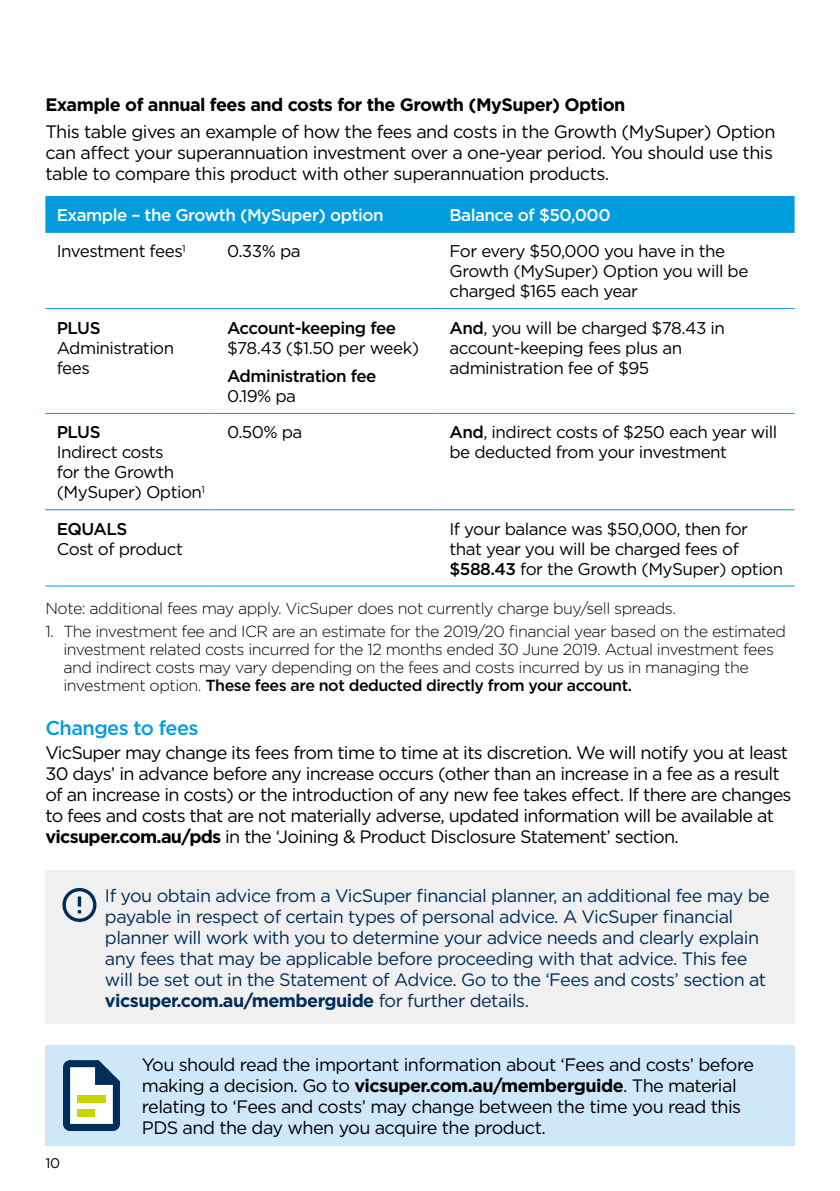
<style>
.page{position:relative;width:840px;height:1191px;background:#fff}
.page>*{position:absolute;margin:0;border:0;box-sizing:border-box;transform-origin:0 0}
.t1{font:500 20px "Gotham";letter-spacing:-.03em;color:#009cde}
.t2{font:18px/21px "Gotham";letter-spacing:-.04em;color:#000}
.t3{font:18px/21px "Gotham";letter-spacing:-.03em;color:#002d59}
.t4{font:700 18px "Gotham";letter-spacing:-.03em;color:#000}
.t5{font:17px/20px "Gotham";letter-spacing:-.03em;color:#000}
.t6{font:500 17px "Gotham";letter-spacing:-.03em;color:#000}
.t7{font:500 17px "Gotham";letter-spacing:-.03em;color:#fff}
.t8{font:300 16px/18px "Gotham";letter-spacing:-.03em;color:#000}
.t9{font:14px "Gotham";color:#000}
.s1{font-weight:500}
.s2{font-weight:700}
</style>
<div class="page">
<div style="left:45px;top:1045px;width:749px;height:100px;background:#cee7f9"></div>
<svg style="left:63px;top:1060px;width:57px;height:71px;background:#889eb0"></svg>
<div style="left:77px;top:1095px;width:29px;height:7px;background:#cad400"></div>
<div style="left:77px;top:1109px;width:18px;height:7px;background:#cad400"></div>
<div style="left:45px;top:196px;width:749px;height:36px;background:#009cde"></div>
<hr style="left:45px;top:232px;width:170px;height:1px;background:#009cde">
<hr style="left:215px;top:232px;width:223px;height:1px;background:#009cde">
<hr style="left:438px;top:232px;width:356px;height:1px;background:#009cde">
<hr style="left:45px;top:308px;width:170px;height:1px;background:#009cde">
<hr style="left:215px;top:308px;width:223px;height:1px;background:#009cde">
<hr style="left:438px;top:308px;width:356px;height:1px;background:#009cde">
<hr style="left:45px;top:413px;width:170px;height:1px;background:#009cde">
<hr style="left:215px;top:413px;width:223px;height:1px;background:#009cde">
<hr style="left:438px;top:413px;width:356px;height:1px;background:#009cde">
<hr style="left:45px;top:509px;width:170px;height:1px;background:#009cde">
<hr style="left:215px;top:509px;width:223px;height:1px;background:#009cde">
<hr style="left:438px;top:509px;width:356px;height:1px;background:#009cde">
<hr style="left:45px;top:585px;width:170px;height:1px;background:#009cde">
<hr style="left:215px;top:585px;width:223px;height:1px;background:#009cde">
<hr style="left:438px;top:585px;width:356px;height:1px;background:#009cde">
<div style="left:45px;top:870px;width:749px;height:154px;background:#f0f0f0"></div>
<svg style="left:62px;top:888px;width:34px;height:34px"></svg>
<p class="t4" style="left:45px;top:92px;width:581px">Example of annual fees and costs for the Growth (MySuper) Option</p>
<p class="t2" style="left:45px;top:120px;width:731px">This table gives an example of how the fees and costs in the Growth (MySuper) Option can affect your superannuation investment over a one-year period. You should use this table to compare this product with other superannuation products.</p>
<p class="t7" style="left:57px;top:204px;width:328px">Example – the Growth (MySuper) option</p>
<p class="t7" style="left:449px;top:204px;width:163px">Balance of $50,000</p>
<p class="t5" style="left:57px;top:241px;width:130px">Investment fees<sup>1</sup></p>
<p class="t5" style="left:227px;top:241px;width:75px">0.33% pa</p>
<p class="t5" style="left:449px;top:241px;width:300px">For every $50,000 you have in the<br>Growth (MySuper) Option you will be charged $165 each year</p>
<p class="t6" style="left:57px;top:316px;width:45px">PLUS</p>
<p class="t5" style="left:57px;top:337px;width:119px">Administration fees</p>
<p class="t5" style="left:449px;top:317px;width:277px"><span class="s1">And</span>, you will be charged $78.43 in account-keeping fees plus an administration fee of $95</p>
<p class="t6" style="left:227px;top:316px;width:170px">Account-keeping fee</p>
<p class="t5" style="left:227px;top:337px;width:193px">$78.43 ($1.50 per week)</p>
<p class="t6" style="left:227px;top:365px;width:151px">Administration fee</p>
<p class="t5" style="left:227px;top:386px;width:71px">0.19% pa</p>
<p class="t6" style="left:57px;top:421px;width:45px">PLUS</p>
<p class="t5" style="left:57px;top:442px;width:150px">Indirect costs<br>for the Growth (MySuper) Option<sup>1</sup></p>
<p class="t5" style="left:227px;top:422px;width:77px">0.50% pa</p>
<p class="t5" style="left:449px;top:422px;width:329px"><span class="s1">And</span>, indirect costs of $250 each year will be deducted from your investment</p>
<p class="t5" style="left:449px;top:518px;width:335px">If your balance was $50,000, then for that year you will be charged fees of <span class="s1">$588.43</span> for the Growth (MySuper) option</p>
<p class="t8" style="left:45px;top:598px;width:632px">Note: additional fees may apply. VicSuper does not currently charge buy/sell spreads.</p>
<p class="t8" style="left:63px;top:622px;width:723px;text-indent:-18px">1. The investment fee and ICR are an estimate for the 2019/20 financial year based on the estimated investment related costs incurred for the 12 months ended 30 June 2019. Actual investment fees and indirect costs may vary depending on the fees and costs incurred by us in managing the investment option. <span class="s1">These fees are not deducted directly from your account.</span></p>
<p class="t1" style="left:45px;top:715px;width:154px">Changes to fees</p>
<p class="t2" style="left:45px;top:741px;width:747px">VicSuper may change its fees from time to time at its discretion. We will notify you at least 30 days’ in advance before any increase occurs (other than an increase in a fee as a result of an increase in costs) or the introduction of any new fee takes effect. If there are changes to fees and costs that are not materially adverse, updated information will be available at <span class="s2">vicsuper.com.au/pds</span> in the ‘Joining &amp; Product Disclosure Statement’ section.</p>
<p class="t6" style="left:57px;top:517px;width:72px">EQUALS</p>
<p class="t5" style="left:57px;top:538px;width:127px">Cost of product</p>
<p class="t3" style="left:105px;top:885px;width:666px">If you obtain advice from a VicSuper financial planner, an additional fee may be payable in respect of certain types of personal advice. A VicSuper financial planner will work with you to determine your advice needs and clearly explain any fees that may be applicable before proceeding with that advice. This fee will be set out in the Statement of Advice. Go to the ‘Fees and costs’ section at <span class="s2">vicsuper.com.au/memberguide</span> for further details.</p>
<p class="t9" style="left:45px;top:1154px;width:16px">10</p>
<p class="t2" style="left:142px;top:1054px;width:613px">You should read the important information about ‘Fees and costs’ before making a decision. Go to <span class="s2">vicsuper.com.au/memberguide</span>. The material relating to ‘Fees and costs’ may change between the time you read this PDS and the day when you acquire the product.</p>
</div>
